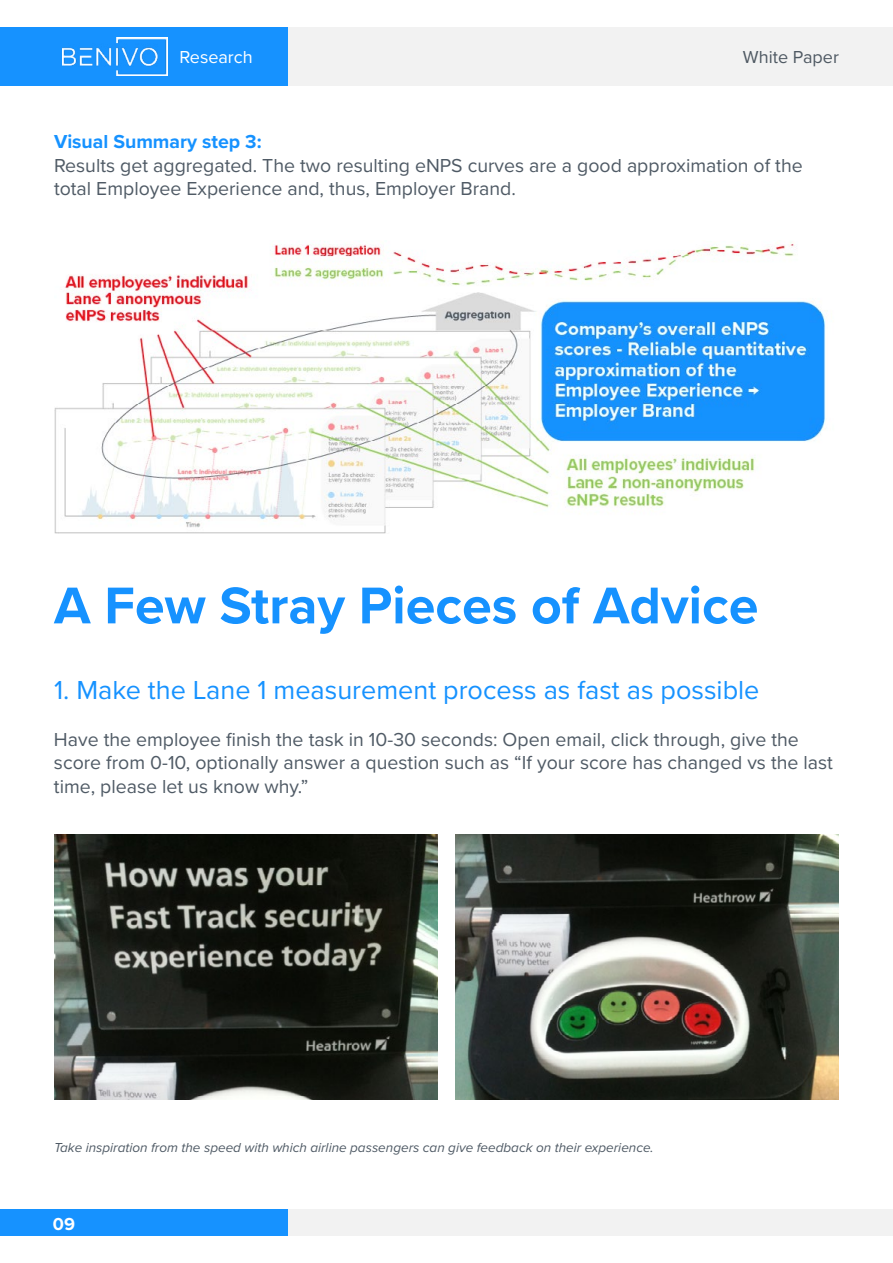
<style>
.page{position:relative;width:893px;height:1263px;background:#fff}
.page>*{position:absolute;margin:0;border:0;box-sizing:border-box;transform-origin:0 0}
.t1{font:700 53.55px "Proxima Nova";color:#1692ff}
.t2{font:27px "Proxima Nova";color:#1692ff}
.t3{font:19.5px/23.4px "Proxima Nova";color:#4f5a65}
.t4{font:700 19.5px "Proxima Nova";color:#1692ff}
.t5{font:18px "Proxima Nova";color:#4f5963}
.t6{font:18px "Proxima Nova";color:#fff}
.t7{font:700 18px "Proxima Nova";color:#fff}
.t8{font:italic 13.5px "Proxima Nova";color:#4f5a65}
</style>
<div class="page">
<div style="left:53px;top:27px;width:840px;height:59px;background:#f2f2f2"></div>
<div style="left:53px;top:1209px;width:840px;height:27px;background:#f2f2f2"></div>
<div style="left:0;top:27px;width:287px;height:59px;background:#1692ff"></div>
<div style="left:0;top:1209px;width:287px;height:27px;background:#1692ff"></div>
<img style="left:62px;top:37px;width:105px;height:38px">
<img style="left:54px;top:241px;width:772px;height:293px">
<img style="left:54px;top:834px;width:383px;height:266px">
<img style="left:455px;top:834px;width:384px;height:266px">
<p class="t6" style="left:179px;top:44px;width:75px">Research</p>
<p class="t5" style="left:743px;top:44px;width:98px">White Paper</p>
<p class="t4" style="left:54px;top:127px;width:209px">Visual Summary step 3:</p>
<p class="t3" style="left:54px;top:153px;width:750px">Results get aggregated. The two resulting eNPS curves are a good approximation of the total Employee Experience and, thus, Employer Brand.</p>
<h1 class="t1" style="left:54px;top:566px;width:706px">A Few Stray Pieces of Advice</h1>
<h2 class="t2" style="left:54px;top:670px;width:707px">1. Make the Lane 1 measurement process as fast as possible</h2>
<p class="t3" style="left:54px;top:727px;width:780px">Have the employee finish the task in 10-30 seconds: Open email, click through, give the score from 0-10, optionally answer a question such as “If your score has changed vs the last time, please let us know why.”</p>
<p class="t8" style="left:54px;top:1137px;width:601px">Take inspiration from the speed with which airline passengers can give feedback on their experience.</p>
<p class="t7" style="left:53px;top:1210px;width:24px">09</p>
</div>
